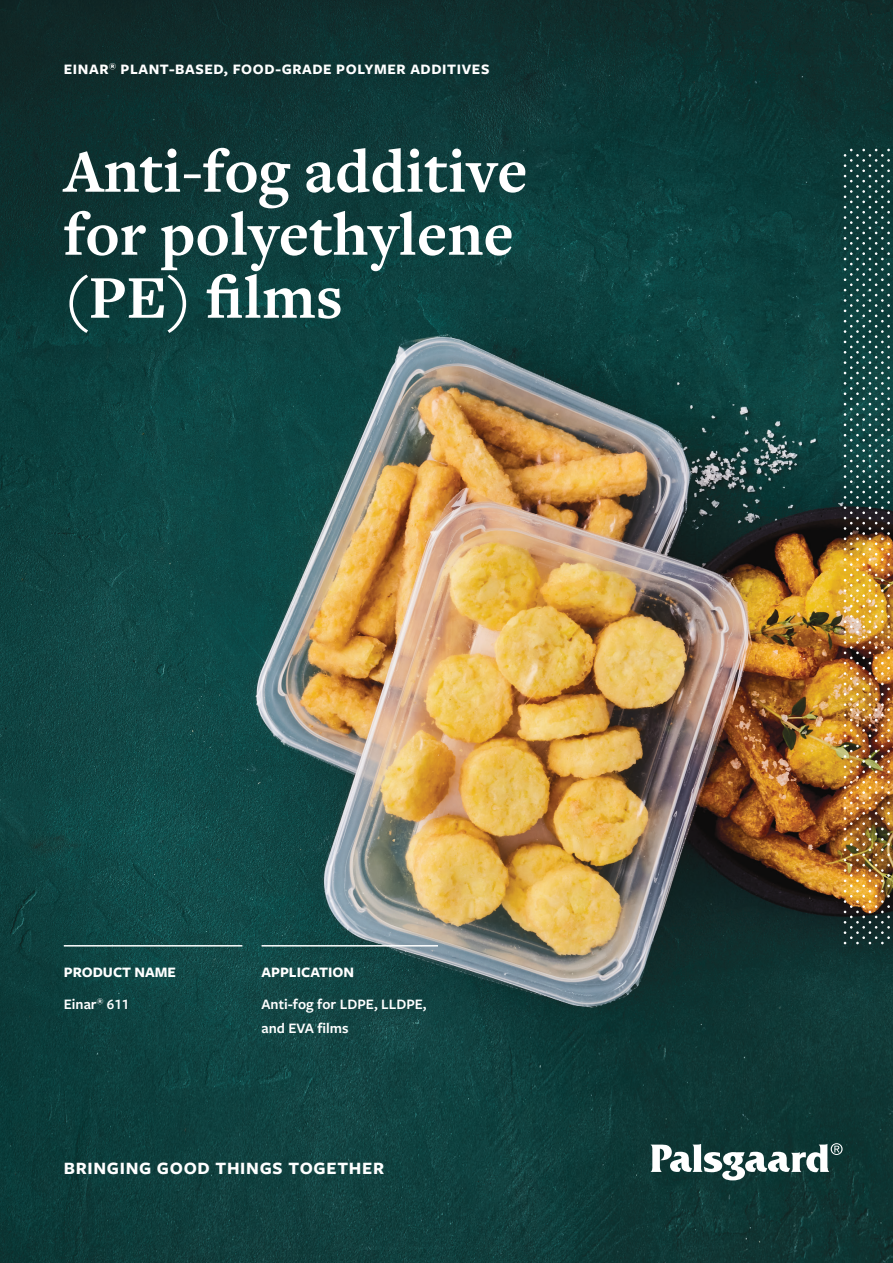
<style>
.page{position:relative;width:893px;height:1263px;background:#fff}
.page>*{position:absolute;margin:0;border:0;box-sizing:border-box;transform-origin:0 0}
.t1{font:700 63px/63px "Freight Text Pro";color:#fff}
.t2{font:700 18px "Freight Sans Pro";letter-spacing:.04em;color:#fff}
.t3{font:700 15px "Freight Sans Pro";letter-spacing:.04em;color:#fff}
.t4{font:600 15px/24px "Freight Sans Pro";color:#fff}
.t5{font:700 15px/32.5px "Freight Sans Pro";color:#fff}
.s1{font-weight:600}
</style>
<div class="page">
<img style="left:0;top:0;width:893px;height:1263px">
<svg style="left:651px;top:1143px;width:192px;height:37px"></svg>
<hr style="left:64px;top:945px;width:178px;height:1px;background:#fff">
<hr style="left:261px;top:945px;width:177px;height:1px;background:#fff">
<p class="t3" style="left:64px;top:59px;width:427px">EINAR<sup>®</sup> PLANT-BASED, FOOD-GRADE POLYMER ADDITIVES</p>
<h1 class="t1" style="left:64px;top:138px;width:465px">Anti-fog additive for polyethylene (PE) films</h1>
<p class="t5" style="left:64px;top:955px;width:114px">PRODUCT NAME<br><span class="s1">Einar</span><sup>®</sup> <span class="s1">611</span></p>
<p class="t5" style="left:261px;top:955px;width:94px">APPLICATION</p>
<p class="t4" style="left:261px;top:992px;width:167px">Anti-fog for LDPE, LLDPE, and EVA films</p>
<p class="t2" style="left:64px;top:1155px;width:322px">BRINGING GOOD THINGS TOGETHER</p>
</div>
